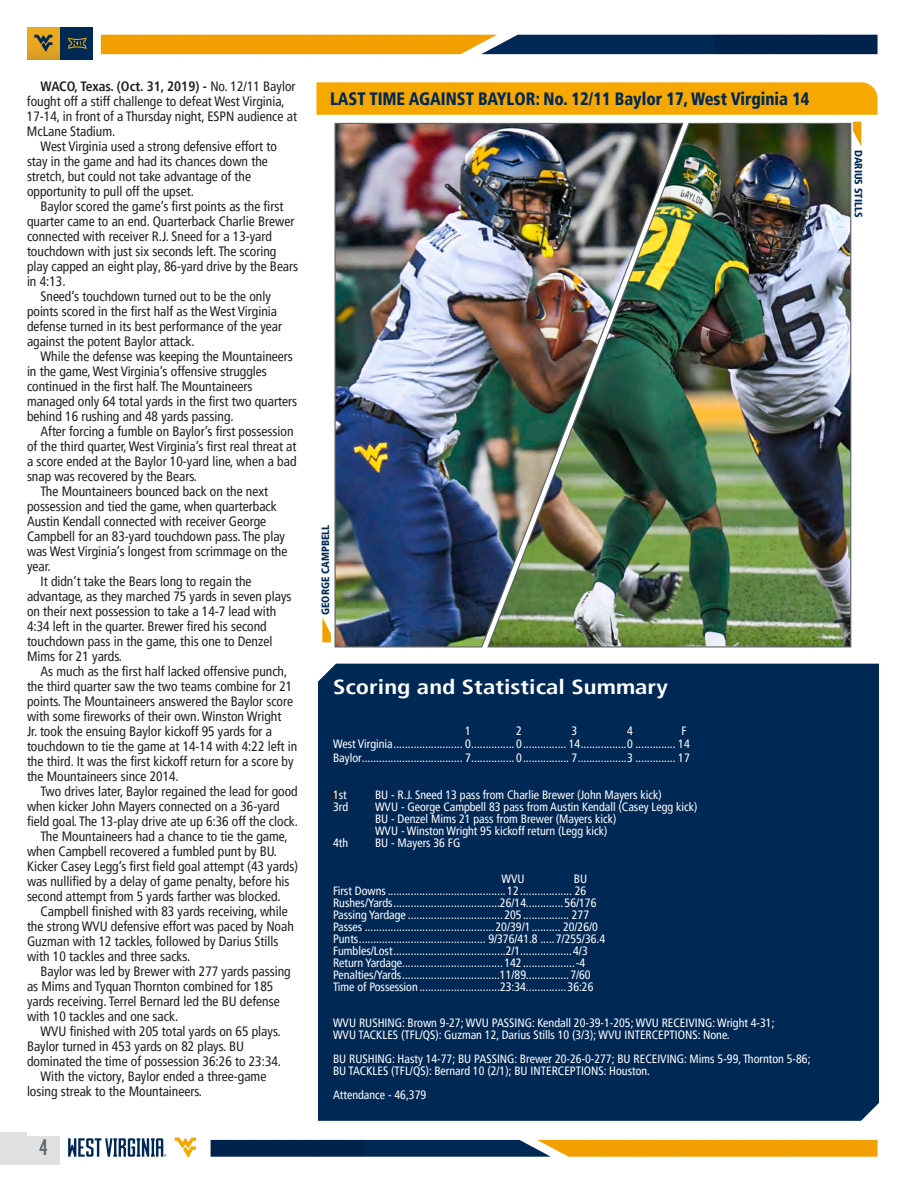
<style>
.page{position:relative;width:918px;height:1188px;background:#fff}
.page>*{position:absolute;margin:0;border:0;box-sizing:border-box;transform-origin:0 0}
.t1{font:21px "West Virginia Athletic";color:#5e6367}
.t2{font:700 condensed 20.25px "Frutiger LT Pro";color:#fff;scale:1.22 1}
.t3{font:900 condensed 17.85px "Frutiger LT Pro";color:#002855;scale:.93 1}
.t4{font:condensed 13.5px/15px "Frutiger LT Pro";color:#231f20}
.Recap__Indiv_Stats{font:condensed 12px "Frutiger LT Pro";color:#fff}
.Recap__Score_Drives{font:condensed 12px "Frutiger LT Pro";color:#fff}
.Recap__Head_to_Head{font:condensed 12px "Frutiger LT Pro";color:#fff}
.t5{font:900 condensed 10.5px "Frutiger LT Pro";color:#002855}
.s1{font-weight:700}
.s2{color:#231f20}
</style>
<div class="page">
<div style="left:0;top:1132px;width:60px;height:33px;background:#dfe0e1"></div>
<div style="left:27px;top:27px;width:33px;height:32px;background:linear-gradient(to bottom,#f3ae1e,#da9e24)"></div>
<div style="left:60px;top:27px;width:33px;height:32px;background:#002855"></div>
<svg style="left:34px;top:35px;width:18px;height:17px"></svg>
<svg style="left:68px;top:1138px;width:98px;height:19px"></svg>
<svg style="left:68px;top:38px;width:19px;height:11px"></svg>
<svg style="left:101px;top:35px;width:777px;height:20px;background:#816d36"></svg>
<svg style="left:211px;top:1140px;width:667px;height:17px;background:#7e6931"></svg>
<svg style="left:175px;top:1137px;width:21px;height:21px"></svg>
<div style="left:27px;top:81px;width:271px;height:1054px;background:#fff"></div>
<div style="left:318px;top:664px;width:561px;height:457px;background:#002855"></div>
<img style="left:334px;top:122px;width:152px;height:526px">
<svg style="left:853px;top:122px;width:9px;height:25px"></svg>
<svg style="left:322px;top:618px;width:9px;height:24px"></svg>
<div style="left:316px;top:82px;width:562px;height:33px;background:#f6a800"></div>
<img style="left:486px;top:122px;width:366px;height:526px">
<p class="t4" style="left:27px;top:79px;width:272px;text-indent:14px"><span class="s1">WACO, Texas. (Oct. 31, 2019) -</span> No. 12/11 Baylor fought off a stiff challenge to defeat West Virginia, 17-14, in front of a Thursday night, ESPN audience at McLane Stadium.</p>
<p class="t4" style="left:27px;top:139px;width:251px;text-indent:14px">West Virginia used a strong defensive effort to stay in the game and had its chances down the stretch, but could not take advantage of the</p>
<p class="t4" style="left:27px;top:184px;width:168px">opportunity to pull off the upset.</p>
<p class="t4" style="left:27px;top:199px;width:273px;text-indent:14px">Baylor scored the game’s first points as the first quarter came to an end. Quarterback Charlie Brewer connected with receiver R.J. Sneed for a 13-yard touchdown with just six seconds left. The scoring play capped an eight play, 86-yard drive by the Bears in 4:13.</p>
<p class="t4" style="left:27px;top:289px;width:257px;text-indent:14px">Sneed’s touchdown turned out to be the only points scored in the first half as the West Virginia defense turned in its best performance of the year against the potent Baylor attack.</p>
<p class="t4" style="left:27px;top:349px;width:267px;text-indent:14px">While the defense was keeping the Mountaineers in the game, West Virginia’s offensive struggles</p>
<p class="t4" style="left:27px;top:379px;width:227px">continued in the first half. The Mountaineers</p>
<p class="t4" style="left:27px;top:394px;width:272px">managed only 64 total yards in the first two quarters behind 16 rushing and 48 yards passing.</p>
<p class="t4" style="left:27px;top:424px;width:271px;text-indent:14px">After forcing a fumble on Baylor’s first possession of the third quarter, West Virginia’s first real threat at a score ended at the Baylor 10-yard line, when a bad snap was recovered by the Bears.</p>
<p class="t4" style="left:40px;top:484px;width:229px">The Mountaineers bounced back on the next</p>
<p class="t4" style="left:27px;top:499px;width:262px">possession and tied the game, when quarterback Austin Kendall connected with receiver George Campbell for an 83-yard touchdown pass. The play was West Virginia’s longest from scrimmage on the year.</p>
<p class="t4" style="left:40px;top:574px;width:213px">It didn’t take the Bears long to regain the</p>
<p class="t4" style="left:27px;top:589px;width:266px">advantage, as they marched 75 yards in seven plays on their next possession to take a 14-7 lead with 4:34 left in the quarter. Brewer fired his second touchdown pass in the game, this one to Denzel Mims for 21 yards.</p>
<p class="t4" style="left:27px;top:664px;width:272px;text-indent:14px">As much as the first half lacked offensive punch, the third quarter saw the two teams combine for 21 points. The Mountaineers answered the Baylor score with some fireworks of their own. Winston Wright<br>Jr. took the ensuing Baylor kickoff 95 yards for a touchdown to tie the game at 14-14 with 4:22 left in the third. It was the first kickoff return for a score by the Mountaineers since 2014.</p>
<p class="t4" style="left:27px;top:784px;width:273px;text-indent:14px">Two drives later, Baylor regained the lead for good when kicker John Mayers connected on a 36-yard field goal. The 13-play drive ate up 6:36 off the clock.</p>
<p class="t4" style="left:27px;top:829px;width:273px;text-indent:14px">The Mountaineers had a chance to tie the game, when Campbell recovered a fumbled punt by BU.<br>Kicker Casey Legg’s first field goal attempt (43 yards) was nullified by a delay of game penalty, before his second attempt from 5 yards farther was blocked.</p>
<p class="t4" style="left:27px;top:904px;width:268px;text-indent:14px">Campbell finished with 83 yards receiving, while the strong WVU defensive effort was paced by Noah Guzman with 12 tackles, followed by Darius Stills with 10 tackles and three sacks.</p>
<p class="t4" style="left:27px;top:964px;width:265px;text-indent:14px">Baylor was led by Brewer with 277 yards passing as Mims and Tyquan Thornton combined for 185 yards receiving. Terrel Bernard led the BU defense with 10 tackles and one sack.</p>
<p class="t4" style="left:27px;top:1024px;width:255px;text-indent:14px">WVU finished with 205 total yards on 65 plays.<br>Baylor turned in 453 yards on 82 plays. BU</p>
<p class="t4" style="left:27px;top:1054px;width:256px">dominated the time of possession 36:26 to 23:34.</p>
<p class="t4" style="left:27px;top:1069px;width:241px;text-indent:14px">With the victory, Baylor ended a three-game losing streak to the Mountaineers.</p>
<h1 class="t1" style="left:39px;top:1138px;width:9px">4</h1>
<p class="t3" style="left:330px;top:88px;width:517px">LAST TIME AGAINST BAYLOR: No. 12/11 Baylor 17, West Virginia 14</p>
<p class="t5" style="left:319px;top:615px;width:92px;rotate:-90deg">GEORGE CAMPBELL</p>
<p class="t2" style="left:333px;top:675px;width:276px">Scoring and Statistical Summary</p>
<p class="Recap__Score_Drives" style="left:465px;top:723px;width:7px">1</p>
<p class="Recap__Score_Drives" style="left:516px;top:723px;width:7px">2</p>
<p class="Recap__Score_Drives" style="left:572px;top:723px;width:7px">3</p>
<p class="Recap__Score_Drives" style="left:627px;top:723px;width:7px">4</p>
<p class="Recap__Score_Drives" style="left:681px;top:723px;width:7px">F</p>
<p class="Recap__Score_Drives" style="left:333px;top:737px;width:358px">West Virginia........................ 0............... 0............... 14................0 .............. 14</p>
<p class="Recap__Score_Drives" style="left:333px;top:750px;width:358px">Baylor................................... 7............... 0................ 7.................3 .............. 17</p>
<p class="Recap__Head_to_Head" style="left:333px;top:788px;width:15px"><span class="s2">1</span>st</p>
<p class="Recap__Head_to_Head" style="left:375px;top:788px;width:288px">BU - R.J. Sneed 13 pass from Charlie Brewer (John Mayers kick)</p>
<p class="Recap__Head_to_Head" style="left:333px;top:800px;width:17px">3rd</p>
<p class="Recap__Head_to_Head" style="left:375px;top:800px;width:324px">WVU - George Campbell 83 pass from Austin Kendall (Casey Legg kick)</p>
<p class="Recap__Head_to_Head" style="left:375px;top:812px;width:243px">BU - Denzel Mims 21 pass from Brewer (Mayers kick)</p>
<p class="Recap__Head_to_Head" style="left:375px;top:824px;width:234px">WVU - Winston Wright 95 kickoff return (Legg kick)</p>
<p class="Recap__Head_to_Head" style="left:333px;top:836px;width:17px">4th</p>
<p class="Recap__Head_to_Head" style="left:375px;top:836px;width:87px">BU - Mayers 36 FG</p>
<p class="Recap__Indiv_Stats" style="left:501px;top:872px;width:25px">WVU</p>
<p class="Recap__Indiv_Stats" style="left:574px;top:872px;width:15px">BU</p>
<p class="Recap__Indiv_Stats" style="left:333px;top:884px;width:255px">First Downs......................................... 12.................. 26</p>
<p class="Recap__Indiv_Stats" style="left:333px;top:896px;width:265px">Rushes/Yards.....................................26/14.............56/176</p>
<p class="Recap__Indiv_Stats" style="left:333px;top:908px;width:258px">Passing Yardage ................................. 205................ 277</p>
<p class="Recap__Indiv_Stats" style="left:333px;top:920px;width:267px">Passes .............................................20/39/1.......... 20/26/0</p>
<p class="Recap__Indiv_Stats" style="left:333px;top:932px;width:274px">Punts............................................ 9/376/41.8 .....7/255/36.4</p>
<p class="Recap__Indiv_Stats" style="left:333px;top:944px;width:256px">Fumbles/Lost.......................................2/1..................4/3</p>
<p class="Recap__Indiv_Stats" style="left:333px;top:956px;width:254px">Return Yardage................................... 142..................-4</p>
<p class="Recap__Indiv_Stats" style="left:333px;top:968px;width:259px">Penalties/Yards..................................11/89...............7/60</p>
<p class="Recap__Indiv_Stats" style="left:333px;top:980px;width:262px">Time of Possession ............................23:34..............36:26</p>
<p class="Recap__Score_Drives" style="left:333px;top:1016px;width:443px">WVU RUSHING: Brown 9-27; WVU PASSING: Kendall 20-39-1-205; WVU RECEIVING: Wright 4-31;</p>
<p class="Recap__Score_Drives" style="left:333px;top:1028px;width:398px">WVU TACKLES (TFL/QS): Guzman 12, Darius Stills 10 (3/3); WVU INTERCEPTIONS: None.</p>
<p class="Recap__Score_Drives" style="left:333px;top:1052px;width:479px">BU RUSHING: Hasty 14-77; BU PASSING: Brewer 20-26-0-277; BU RECEIVING: Mims 5-99, Thornton 5-86;</p>
<p class="Recap__Score_Drives" style="left:333px;top:1064px;width:319px">BU TACKLES (TFL/QS): Bernard 10 (2/1); BU INTERCEPTIONS: Houston.</p>
<p class="Recap__Score_Drives" style="left:333px;top:1088px;width:95px">Attendance - 46,379</p>
<p class="t5" style="left:865px;top:150px;width:69px;rotate:90deg">DARIUS STILLS</p>
</div>
